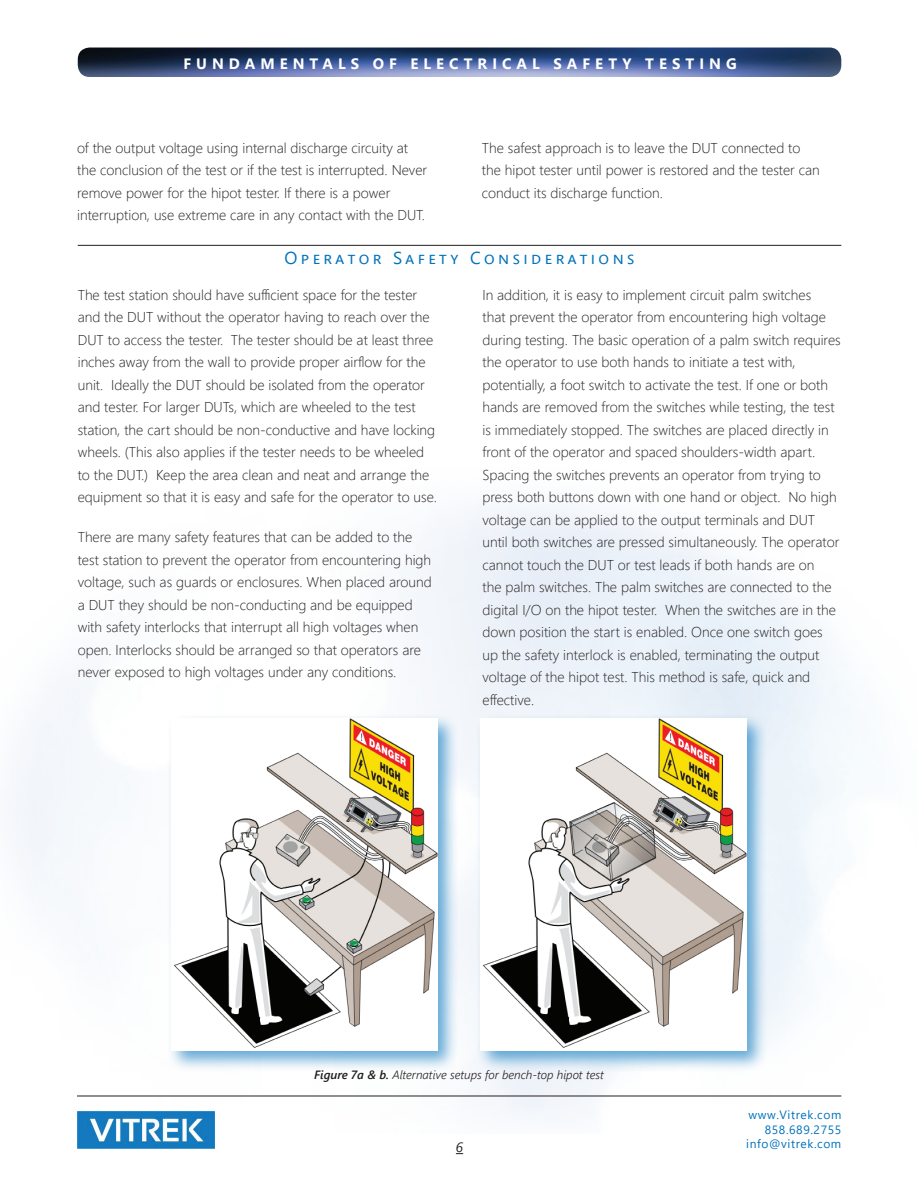
<style>
.page{position:relative;width:918px;height:1188px;background:#fff}
.page>*{position:absolute;margin:0;border:0;box-sizing:border-box;transform-origin:0 0}
.t1{font:17.25px "Segoe UI";letter-spacing:.2em;color:#0072bc}
.t2{font:700 15px "Segoe UI";letter-spacing:.335em;color:#fff}
.t3{font:300 14.25px/22.5px "Segoe UI";color:#231f20}
.t4{font:italic 13.5px "Segoe UI";color:#231f20}
.t5{font:italic 300 12px "Segoe UI";color:#231f20}
.t6{font:12px/14.4px "Segoe UI";letter-spacing:.05em;color:#0072bc;text-align:right}
.s1{font-weight:600}
</style>
<div class="page">
<img style="left:11px;top:505px;width:843px;height:629px">
<img style="left:78px;top:48px;width:763px;height:29px">
<hr style="left:78px;top:245px;width:763px;height:1px;background:#231f20">
<div style="left:167px;top:714px;width:292px;height:358px;background:#0072bc;opacity:.6"></div>
<img style="left:172px;top:718px;width:265px;height:333px">
<div style="left:476px;top:714px;width:292px;height:358px;background:#0072bc;opacity:.6"></div>
<img style="left:481px;top:718px;width:265px;height:333px">
<hr style="left:77px;top:1096px;width:764px;height:1px;background:#231f20">
<img style="left:78px;top:1111px;width:137px;height:38px">
<p class="t2" style="left:183px;top:50px;width:555px">FUNDAMENTALS OF ELECTRICAL SAFETY TESTING</p>
<p class="t3" style="left:77px;top:135px;width:352px">of the output voltage using internal discharge circuity at the conclusion of the test or if the test is interrupted. Never remove power for the hipot tester. If there is a power interruption, use extreme care in any contact with the DUT.</p>
<p class="t3" style="left:482px;top:135px;width:339px">The safest approach is to leave the DUT connected to the hipot tester until power is restored and the tester can conduct its discharge function.</p>
<p class="t1" style="left:285px;top:242px;width:352px">Operator Safety Considerations</p>
<p class="t3" style="left:78px;top:282px;width:361px">The test station should have sufficient space for the tester and the DUT without the operator having to reach over the DUT to access the tester. The tester should be at least three inches away from the wall to provide proper airflow for the unit. Ideally the DUT should be isolated from the operator and tester. For larger DUTs, which are wheeled to the test station, the cart should be non-conductive and have locking wheels. (This also applies if the tester needs to be wheeled to the DUT.) Keep the area clean and neat and arrange the equipment so that it is easy and safe for the operator to use.</p>
<p class="t3" style="left:78px;top:524px;width:356px">There are many safety features that can be added to the test station to prevent the operator from encountering high voltage, such as guards or enclosures. When placed around a DUT they should be non-conducting and be equipped with safety interlocks that interrupt all high voltages when open. Interlocks should be arranged so that operators are never exposed to high voltages under any conditions.</p>
<p class="t3" style="left:482px;top:282px;width:360px">In addition, it is easy to implement circuit palm switches<br>that prevent the operator from encountering high voltage during testing. The basic operation of a palm switch requires the operator to use both hands to initiate a test with, potentially, a foot switch to activate the test. If one or both hands are removed from the switches while testing, the test is immediately stopped. The switches are placed directly in front of the operator and spaced shoulders-width apart.<br>Spacing the switches prevents an operator from trying to press both buttons down with one hand or object. No high voltage can be applied to the output terminals and DUT until both switches are pressed simultaneously. The operator cannot touch the DUT or test leads if both hands are on<br>the palm switches. The palm switches are connected to the digital I/O on the hipot tester. When the switches are in the down position the start is enabled. Once one switch goes up the safety interlock is enabled, terminating the output voltage of the hipot test. This method is safe, quick and effective.</p>
<p class="t5" style="left:314px;top:1064px;width:291px"><span class="s1">Figure 7a &amp; b.</span> Alternative setups for bench-top hipot test</p>
<p class="t4" style="left:456px;top:1135px;width:9px">6</p>
<p class="t6" style="left:746px;top:1107px;width:97px">www.Vitrek.com<br>858.689.2755 info@vitrek.com</p>
</div>
